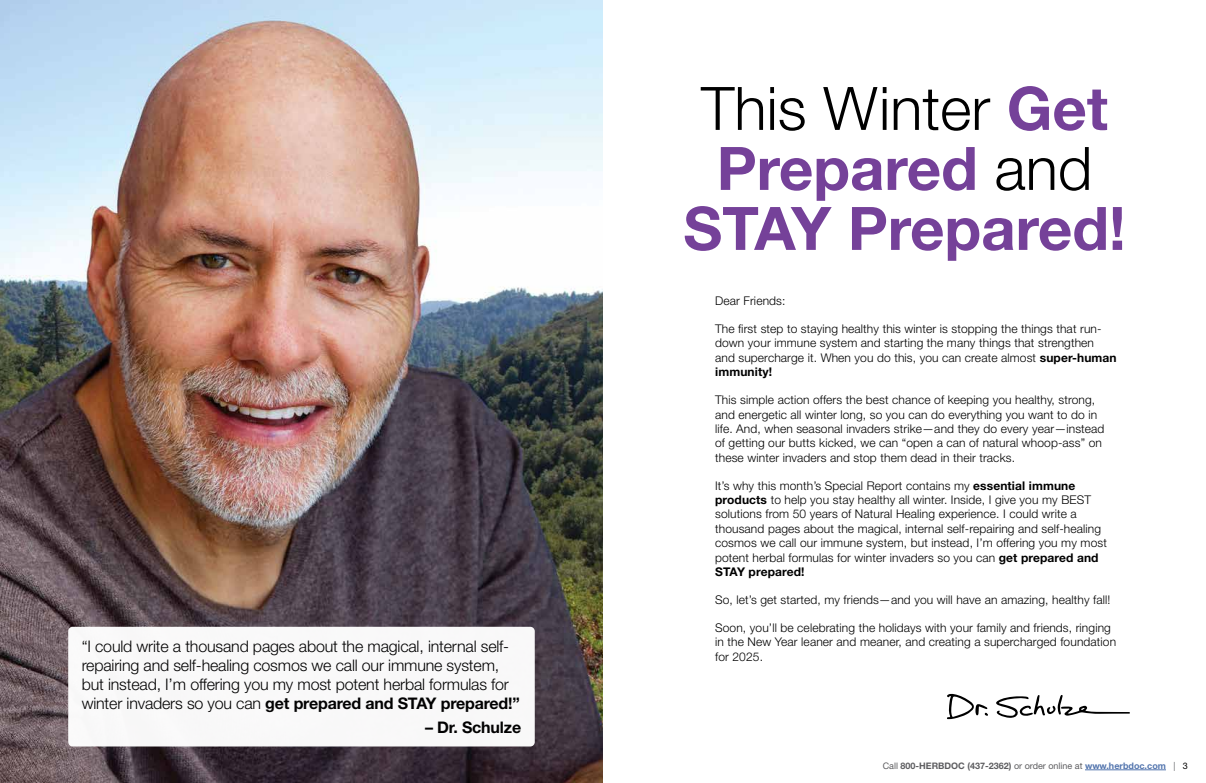
<style>
.page{position:relative;width:1206px;height:783px;background:#fff}
.page>*{position:absolute;margin:0;border:0;box-sizing:border-box;transform-origin:0 0}
.Lt45__48pt_header{font:700 60px/60px "Helvetica Neue LT Std";color:#754199;text-align:center}
.t1{font:300 16px/19.2px "Helvetica Neue LT Std";letter-spacing:-.01em;color:#000}
.t2{font:700 16px "Helvetica Neue LT Std";letter-spacing:-.01em;color:#000}
.Lt75__14pt_sub_head{font:300 12px/14.4px "Helvetica Neue LT Std";letter-spacing:.01em;color:#000}
.t3{font:700 9px "Helvetica Neue LT Std";color:#5d5d60}
.s1{font-weight:700}
.s2{font-weight:300;color:#000}
.s3{font-weight:400}
.s4{color:#5375ae}
.s5{font-weight:400;color:#6d6e71}
.s6{font-weight:400;color:#000}
</style>
<div class="page">
<img style="left:0;top:0;width:603px;height:783px">
<svg style="left:996px;top:695px;width:134px;height:23px"></svg>
<svg style="left:947px;top:694px;width:41px;height:25px"></svg>
<div style="left:68px;top:627px;width:467px;height:120px;background:#f9f8f9;border-radius:4px"></div>
<hr style="left:1085px;top:770px;width:81px;height:1px;background:#5375ae">
<p class="t1" style="left:82px;top:636px;width:440px">“I could write a thousand pages about the magical, internal self&shy;repairing and self-healing cosmos we call our immune system, but instead, I’m offering you my most potent herbal formulas for winter invaders so you can <span class="s1">get prepared and STAY prepared!”</span></p>
<h2 class="t2" style="left:425px;top:717px;width:98px">– Dr. Schulze</h2>
<p class="Lt45__48pt_header" style="left:683px;top:77px;width:444px"><span class="s2">This Winter</span> Get<br>Prepared <span class="s2">and<br></span>STAY Prepared!</p>
<p class="Lt75__14pt_sub_head" style="left:715px;top:293px;width:72px">Dear Friends:</p>
<p class="Lt75__14pt_sub_head" style="left:715px;top:321px;width:403px">The first step to staying healthy this winter is stopping the things that run&shy;down your immune system and starting the many things that strengthen and supercharge it. When you do this, you can create almost <span class="s1">super-human immunity!</span></p>
<p class="Lt75__14pt_sub_head" style="left:715px;top:392px;width:391px">This simple action offers the best chance of keeping you healthy, strong, and energetic all winter long, so you can do everything you want to do in life. And, when seasonal invaders strike—and they do every year—instead of getting our butts kicked, we can “open a can of natural whoop-ass” on these winter invaders and stop them dead in their tracks.</p>
<p class="Lt75__14pt_sub_head" style="left:715px;top:478px;width:393px">It’s why this month’s Special Report contains my <span class="s1">essential immune products</span> to help you stay healthy all winter. Inside, I give you my BEST solutions from 50 years of Natural Healing experience. I could write a thousand pages about the magical, internal self-repairing and self-healing cosmos we call our immune system, but instead, I’m offering you my most potent herbal formulas for winter invaders so you can <span class="s1">get prepared and STAY prepared!</span></p>
<p class="Lt75__14pt_sub_head" style="left:715px;top:592px;width:397px">So, let’s get started, my friends—and you will have an amazing, healthy fall!</p>
<p class="Lt75__14pt_sub_head" style="left:715px;top:620px;width:403px">Soon, you’ll be celebrating the holidays with your family and friends, ringing in the New Year leaner and meaner, and creating a supercharged foundation for 2025.</p>
<p class="t3" style="left:883px;top:760px;width:307px"><span class="s3">Call</span> 800-HERBDOC (437-2362) <span class="s3">or order online at</span> <span class="s4">www.herbdoc.com</span> <span class="s5">|</span> <span class="s6">3</span></p>
</div>
